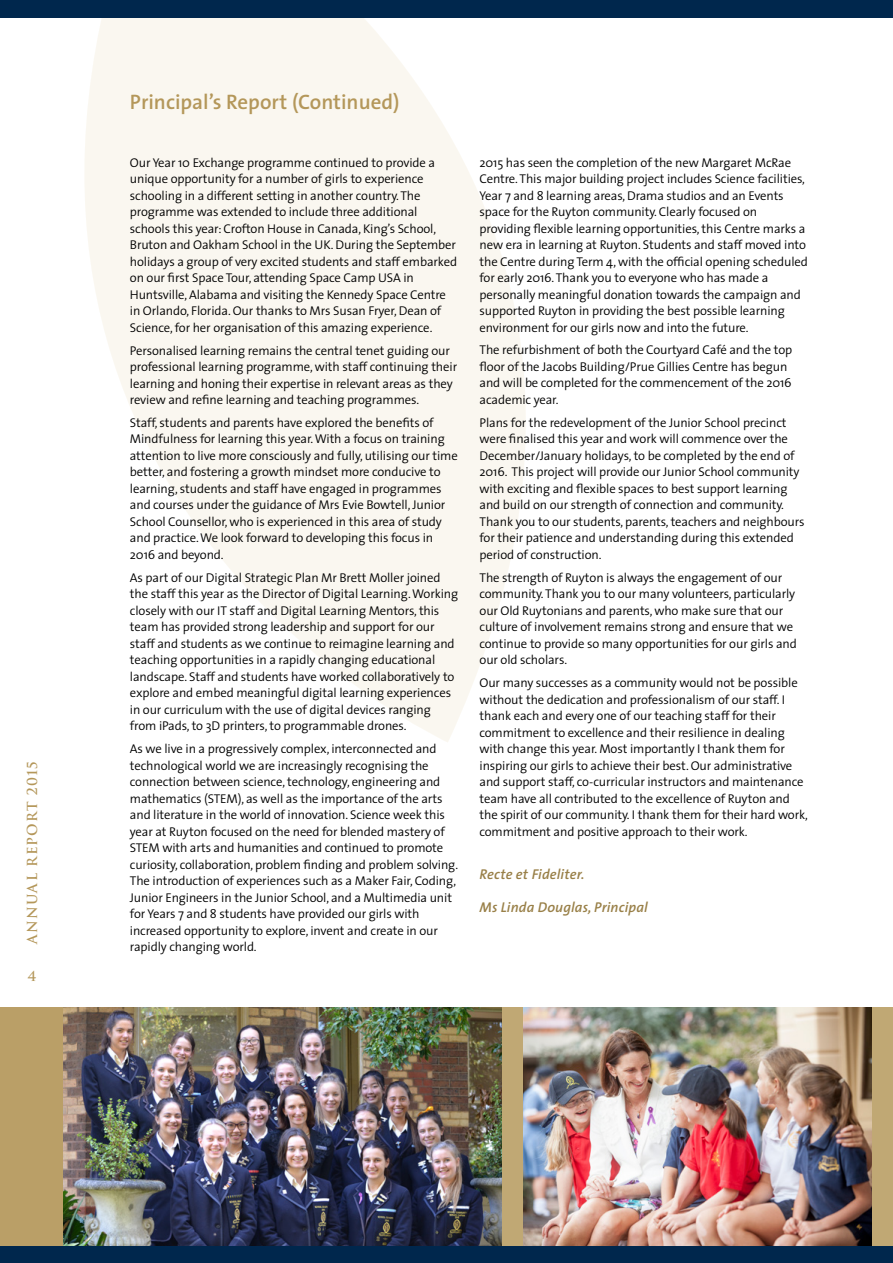
<style>
.page{position:relative;width:893px;height:1263px;background:#fff}
.page>*{position:absolute;margin:0;border:0;box-sizing:border-box;transform-origin:0 0}
.t1{font:600 21px "The Sans";color:#b4975a}
.t2{font:italic 600 14.25px "The Sans";letter-spacing:.01em;color:#998048}
.t3{font:700 13.5px "Trajan";letter-spacing:.08em;color:#b4975a}
.t4{font:300 12.75px/16.5px "The Sans";letter-spacing:-.01em;color:#000}
</style>
<div class="page">
<svg style="left:84px;top:17px;width:442px;height:725px;fill:#faf7f0"></svg>
<div style="left:0;top:1008px;width:64px;height:238px;background:#ba9f67"></div>
<div style="left:502px;top:1008px;width:391px;height:238px;background:#c0a874"></div>
<div style="left:872px;top:1131px;width:21px;height:115px;background:#c0a874"></div>
<div style="left:872px;top:1008px;width:21px;height:78px;background:#c0a874"></div>
<img style="left:64px;top:1008px;width:438px;height:238px">
<img style="left:523px;top:1008px;width:349px;height:238px">
<div style="left:0;top:0;width:893px;height:17px;background:#00274d"></div>
<div style="left:0;top:1246px;width:893px;height:17px;background:#00274d"></div>
<p class="t3" style="left:24px;top:944px;width:185px;rotate:-90deg">Annual Report 2015</p>
<p class="t3" style="left:27px;top:968px;width:11px">4</p>
<h1 class="t1" style="left:130px;top:84px;width:271px">Principal’s Report (Continued)</h1>
<p class="t4" style="left:130px;top:154px;width:329px">Our Year 10 Exchange programme continued to provide a unique opportunity for a number of girls to experience schooling in a different setting in another country. The programme was extended to include three additional schools this year: Crofton House in Canada, King’s School, Bruton and Oakham School in the UK. During the September holidays a group of very excited students and staff embarked on our first Space Tour, attending Space Camp USA in Huntsville, Alabama and visiting the Kennedy Space Centre in Orlando, Florida. Our thanks to Mrs Susan Fryer, Dean of Science, for her organisation of this amazing experience.</p>
<p class="t4" style="left:130px;top:342px;width:329px">Personalised learning remains the central tenet guiding our professional learning programme, with staff continuing their learning and honing their expertise in relevant areas as they review and refine learning and teaching programmes.</p>
<p class="t4" style="left:130px;top:414px;width:329px">Staff, students and parents have explored the benefits of Mindfulness for learning this year. With a focus on training attention to live more consciously and fully, utilising our time better, and fostering a growth mindset more conducive to learning, students and staff have engaged in programmes and courses under the guidance of Mrs Evie Bowtell, Junior School Counsellor, who is experienced in this area of study and practice. We look forward to developing this focus in 2016 and beyond.</p>
<p class="t4" style="left:130px;top:569px;width:330px">As part of our Digital Strategic Plan Mr Brett Moller joined the staff this year as the Director of Digital Learning. Working closely with our IT staff and Digital Learning Mentors, this team has provided strong leadership and support for our staff and students as we continue to reimagine learning and teaching opportunities in a rapidly changing educational landscape. Staff and students have worked collaboratively to explore and embed meaningful digital learning experiences in our curriculum with the use of digital devices ranging from iPads, to 3D printers, to programmable drones.</p>
<p class="t4" style="left:130px;top:740px;width:330px">As we live in a progressively complex, interconnected and technological world we are increasingly recognising the connection between science, technology, engineering and mathematics (STEM), as well as the importance of the arts and literature in the world of innovation. Science week this year at Ruyton focused on the need for blended mastery of STEM with arts and humanities and continued to promote curiosity, collaboration, problem finding and problem solving.<br>The introduction of experiences such as a Maker Fair, Coding, Junior Engineers in the Junior School, and a Multimedia unit for Years 7 and 8 students have provided our girls with increased opportunity to explore, invent and create in our rapidly changing world.</p>
<p class="t4" style="left:480px;top:154px;width:330px">2015 has seen the completion of the new Margaret McRae Centre. This major building project includes Science facilities, Year 7 and 8 learning areas, Drama studios and an Events space for the Ruyton community. Clearly focused on providing flexible learning opportunities, this Centre marks a new era in learning at Ruyton. Students and staff moved into the Centre during Term 4, with the official opening scheduled for early 2016. Thank you to everyone who has made a personally meaningful donation towards the campaign and supported Ruyton in providing the best possible learning environment for our girls now and into the future.</p>
<p class="t4" style="left:480px;top:341px;width:314px">The refurbishment of both the Courtyard Café and the top floor of the Jacobs Building/Prue Gillies Centre has begun and will be completed for the commencement of the 2016 academic year.</p>
<p class="t4" style="left:480px;top:414px;width:327px">Plans for the redevelopment of the Junior School precinct were finalised this year and work will commence over the December/January holidays, to be completed by the end of 2016. This project will provide our Junior School community with exciting and flexible spaces to best support learning and build on our strength of connection and community.<br>Thank you to our students, parents, teachers and neighbours for their patience and understanding during this extended period of construction.</p>
<p class="t4" style="left:480px;top:569px;width:319px">The strength of Ruyton is always the engagement of our community. Thank you to our many volunteers, particularly our Old Ruytonians and parents, who make sure that our culture of involvement remains strong and ensure that we continue to provide so many opportunities for our girls and our old scholars.</p>
<p class="t4" style="left:480px;top:674px;width:330px">Our many successes as a community would not be possible without the dedication and professionalism of our staff. I thank each and every one of our teaching staff for their commitment to excellence and their resilience in dealing with change this year. Most importantly I thank them for inspiring our girls to achieve their best. Our administrative and support staff, co-curricular instructors and maintenance team have all contributed to the excellence of Ruyton and the spirit of our community. I thank them for their hard work, commitment and positive approach to their work.</p>
<p class="t2" style="left:480px;top:863px;width:106px">Recte et Fideliter.</p>
<p class="t2" style="left:480px;top:896px;width:170px">Ms Linda Douglas, Principal</p>
</div>
